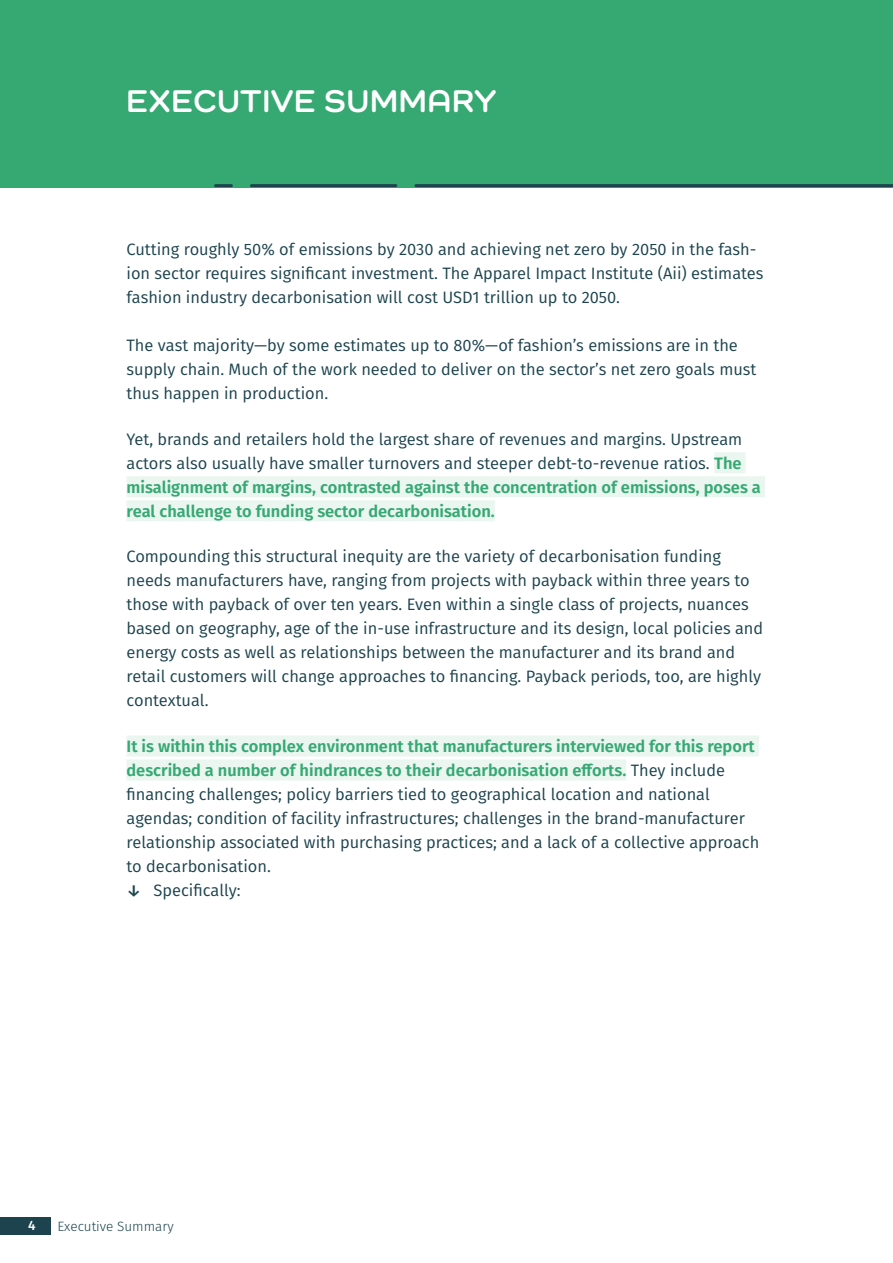
<style>
.page{position:relative;width:893px;height:1263px;background:#fff}
.page>*{position:absolute;margin:0;border:0;box-sizing:border-box;transform-origin:0 0}
.Title-22pt{font:700 32.4px "Como";letter-spacing:.03em;color:#fff}
.Body_Text-14pt{font:16.5px/24px "Fira Sans";color:#1c434e}
.Page_Number{font:300 13.5px "Fira Sans";color:#1c434e}
.t1{font:500 13.5px "Fira Sans";color:#fff}
.s1{font-weight:600;color:#36a973}
.s2{font-weight:500}
</style>
<div class="page">
<div style="left:0;top:1216px;width:50px;height:18px;background:#1c434e"></div>
<div style="left:714px;top:452px;width:32px;height:21px;background:#ebf6f1"></div>
<div style="left:126px;top:476px;width:639px;height:21px;background:#ebf6f1"></div>
<div style="left:126px;top:500px;width:369px;height:21px;background:#ebf6f1"></div>
<div style="left:126px;top:735px;width:633px;height:21px;background:#ebf6f1"></div>
<div style="left:126px;top:759px;width:500px;height:21px;background:#ebf6f1"></div>
<div style="left:0;top:0;width:893px;height:187px;background:#36a973"></div>
<hr style="left:216px;top:184px;width:15px;height:3px;background:#1c434e">
<hr style="left:251px;top:184px;width:145px;height:3px;background:#1c434e">
<hr style="left:416px;top:184px;width:477px;height:3px;background:#1c434e">
<p class="Title-22pt" style="left:127px;top:81px;width:371px">EXECUTIVE SUMMARY</p>
<p class="Body_Text-14pt" style="left:126px;top:237px;width:638px">Cutting roughly 50% of emissions by 2030 and achieving net zero by 2050 in the fash&shy;ion sector requires significant investment. The Apparel Impact Institute (Aii) estimates fashion industry decarbonisation will cost USD1 trillion up to 2050.</p>
<p class="Body_Text-14pt" style="left:126px;top:333px;width:631px">The vast majority—by some estimates up to 80%—of fashion’s emissions are in the supply chain. Much of the work needed to deliver on the sector’s net zero goals must thus happen in production.</p>
<p class="Body_Text-14pt" style="left:126px;top:427px;width:636px">Yet, brands and retailers hold the largest share of revenues and margins. Upstream actors also usually have smaller turnovers and steeper debt-to-revenue ratios. <span class="s1">The misalignment of margins, contrasted against the concentration of emissions, poses a real challenge to funding sector decarbonisation.</span></p>
<p class="Body_Text-14pt" style="left:126px;top:544px;width:638px">Compounding this structural inequity are the variety of decarbonisation funding needs manufacturers have, ranging from projects with payback within three years to those with payback of over ten years. Even within a single class of projects, nuances based on geography, age of the in-use infrastructure and its design, local policies and energy costs as well as relationships between the manufacturer and its brand and retail customers will change approaches to financing. Payback periods, too, are highly contextual.</p>
<p class="Body_Text-14pt" style="left:126px;top:734px;width:634px"><span class="s1">It is within this complex environment that manufacturers interviewed for this report described a number of hindrances to their decarbonisation efforts.</span> They include financing challenges; policy barriers tied to geographical location and national agendas; condition of facility infrastructures; challenges in the brand-manufacturer relationship associated with purchasing practices; and a lack of a collective approach to decarbonisation.</p>
<p class="Body_Text-14pt" style="left:126px;top:878px;width:116px"><span class="s2">↓</span> Specifically:</p>
<p class="t1" style="left:28px;top:1214px;width:9px">4</p>
<p class="Page_Number" style="left:57px;top:1216px;width:118px">Executive Summary</p>
</div>
